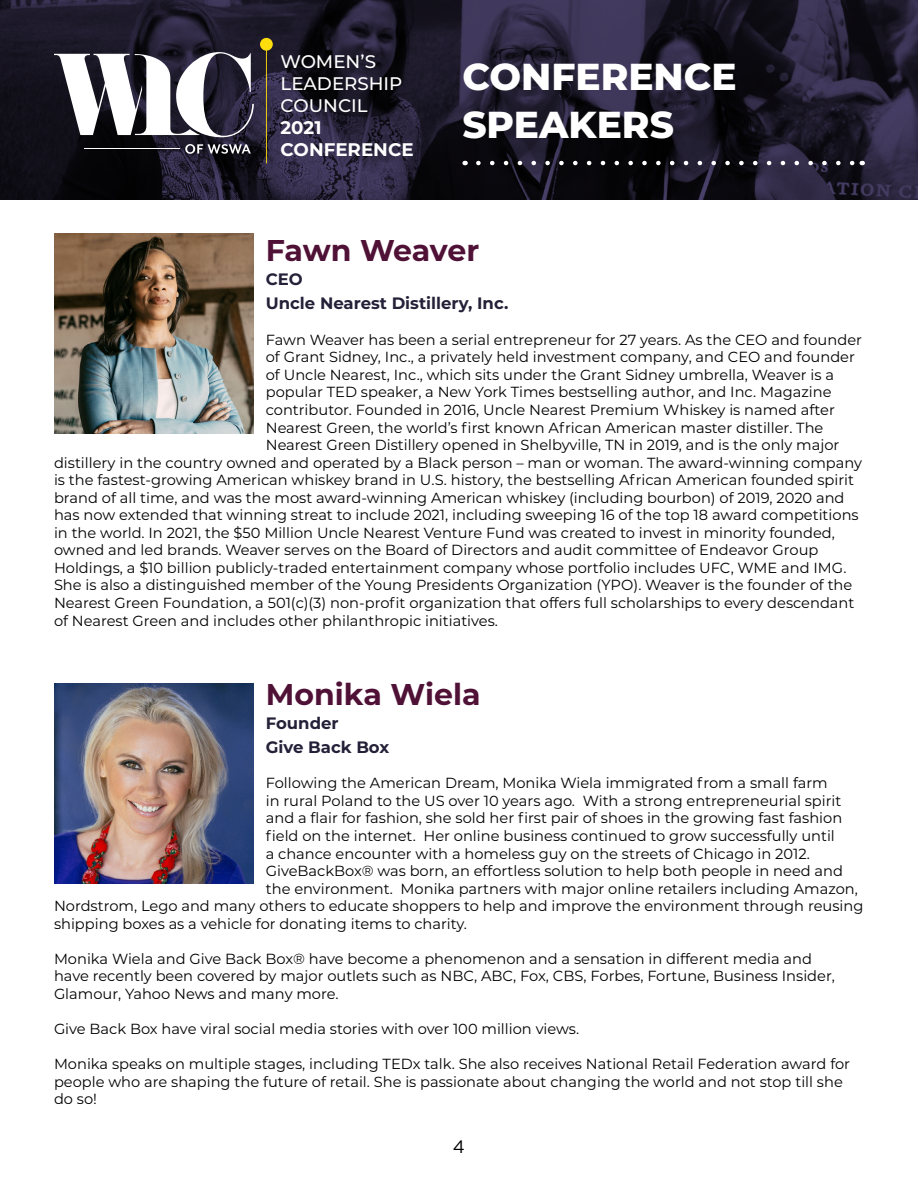
<style>
.page{position:relative;width:918px;height:1188px;background:#fff}
.page>*{position:absolute;margin:0;border:0;box-sizing:border-box;transform-origin:0 0}
.t1{font:800 37.5px/48px "Montserrat";color:#fff}
.t2{font:700 30px "Montserrat";color:#501136}
.t3{font:500 18.3px/21.9px "Montserrat";color:#fff}
.t4{font:700 18.3px/21.9px "Montserrat";color:#fff}
.t5{font:18px "Gotham";color:#000}
.t6{font:700 16.5px/24px "Montserrat";color:#242038}
.t7{font:14.7px/17.5px "Montserrat";color:#000}
</style>
<div class="page">
<img style="left:54px;top:234px;width:200px;height:200px">
<img style="left:54px;top:684px;width:200px;height:200px">
<img style="left:0;top:0;width:918px;height:200px">
<hr style="left:85px;top:149px;width:95px;height:1px;background:#fff">
<svg style="left:54px;top:52px;width:200px;height:85px"></svg>
<svg style="left:185px;top:144px;width:66px;height:10px"></svg>
<div style="left:260px;top:38px;width:13px;height:13px;background:#fedd0e;border-radius:6px"></div>
<svg style="left:478px;top:161px;width:377px;height:4px"></svg>
<p class="t3" style="left:281px;top:50px;width:123px">WOMEN’S<br>LEADERSHIP<br>COUNCIL</p>
<p class="t4" style="left:281px;top:116px;width:135px">2021<br>CONFERENCE</p>
<h1 class="t1" style="left:462px;top:51px;width:276px">CONFERENCE<br>SPEAKERS</h1>
<h2 class="t2" style="left:266px;top:229px;width:215px">Fawn Weaver</h2>
<p class="t6" style="left:266px;top:267px;width:244px">CEO<br>Uncle Nearest Distillery, Inc.</p>
<p class="t7" style="left:266px;top:330px;width:598px">Fawn Weaver has been a serial entrepreneur for 27 years. As the CEO and founder</p>
<p class="t7" style="left:266px;top:348px;width:591px">of Grant Sidney, Inc., a privately held investment company, and CEO and founder</p>
<p class="t7" style="left:266px;top:365px;width:570px">of Uncle Nearest, Inc., which sits under the Grant Sidney umbrella, Weaver is a</p>
<p class="t7" style="left:266px;top:383px;width:567px">popular TED speaker, a New York Times bestselling author, and Inc. Magazine</p>
<p class="t7" style="left:266px;top:400px;width:571px">contributor. Founded in 2016, Uncle Nearest Premium Whiskey is named after</p>
<p class="t7" style="left:266px;top:418px;width:559px">Nearest Green, the world’s first known African American master distiller. The</p>
<p class="t7" style="left:266px;top:436px;width:575px">Nearest Green Distillery opened in Shelbyville, TN in 2019, and is the only major</p>
<p class="t7" style="left:54px;top:453px;width:810px">distillery in the country owned and operated by a Black person – man or woman. The award-winning company</p>
<p class="t7" style="left:54px;top:471px;width:802px">is the fastest-growing American whiskey brand in U.S. history, the bestselling African American founded spirit</p>
<p class="t7" style="left:54px;top:488px;width:792px">brand of all time, and was the most award-winning American whiskey (including bourbon) of 2019, 2020 and</p>
<p class="t7" style="left:54px;top:506px;width:806px">has now extended that winning streat to include 2021, including sweeping 16 of the top 18 award competitions</p>
<p class="t7" style="left:54px;top:523px;width:783px">in the world. In 2021, the $50 Million Uncle Nearest Venture Fund was created to invest in minority founded,</p>
<p class="t7" style="left:54px;top:541px;width:766px">owned and led brands. Weaver serves on the Board of Directors and audit committee of Endeavor Group</p>
<p class="t7" style="left:54px;top:558px;width:794px">Holdings, a $10 billion publicly-traded entertainment company whose portfolio includes UFC, WME and IMG.</p>
<p class="t7" style="left:54px;top:576px;width:800px">She is also a distinguished member of the Young Presidents Organization (YPO). Weaver is the founder of the</p>
<p class="t7" style="left:54px;top:594px;width:802px">Nearest Green Foundation, a 501(c)(3) non-profit organization that offers full scholarships to every descendant</p>
<p class="t7" style="left:54px;top:611px;width:446px">of Nearest Green and includes other philanthropic initiatives.</p>
<h2 class="t2" style="left:266px;top:673px;width:216px">Monika Wiela</h2>
<p class="t6" style="left:266px;top:710px;width:125px">Founder<br>Give Back Box</p>
<p class="t7" style="left:266px;top:774px;width:563px">Following the American Dream, Monika Wiela immigrated from a small farm</p>
<p class="t7" style="left:266px;top:791px;width:577px">in rural Poland to the US over 10 years ago. With a strong entrepreneurial spirit</p>
<p class="t7" style="left:266px;top:809px;width:578px">and a flair for fashion, she sold her first pair of shoes in the growing fast fashion</p>
<p class="t7" style="left:266px;top:826px;width:571px">field on the internet. Her online business continued to grow successfully until</p>
<p class="t7" style="left:266px;top:844px;width:546px">a chance encounter with a homeless guy on the streets of Chicago in 2012.</p>
<p class="t7" style="left:266px;top:862px;width:579px">GiveBackBox® was born, an effortless solution to help both people in need and</p>
<p class="t7" style="left:266px;top:879px;width:594px">the environment. Monika partners with major online retailers including Amazon,</p>
<p class="t7" style="left:54px;top:897px;width:811px">Nordstrom, Lego and many others to educate shoppers to help and improve the environment through reusing</p>
<p class="t7" style="left:54px;top:914px;width:415px">shipping boxes as a vehicle for donating items to charity.</p>
<p class="t7" style="left:54px;top:949px;width:782px">Monika Wiela and Give Back Box® have become a phenomenon and a sensation in different media and have recently been covered by major outlets such as NBC, ABC, Fox, CBS, Forbes, Fortune, Business Insider,<br>Glamour, Yahoo News and many more.</p>
<p class="t7" style="left:54px;top:1020px;width:527px">Give Back Box have viral social media stories with over 100 million views.</p>
<p class="t7" style="left:54px;top:1055px;width:798px">Monika speaks on multiple stages, including TEDx talk. She also receives National Retail Federation award for people who are shaping the future of retail. She is passionate about changing the world and not stop till she do so!</p>
<p class="t5" style="left:453px;top:1135px;width:14px">4</p>
</div>
